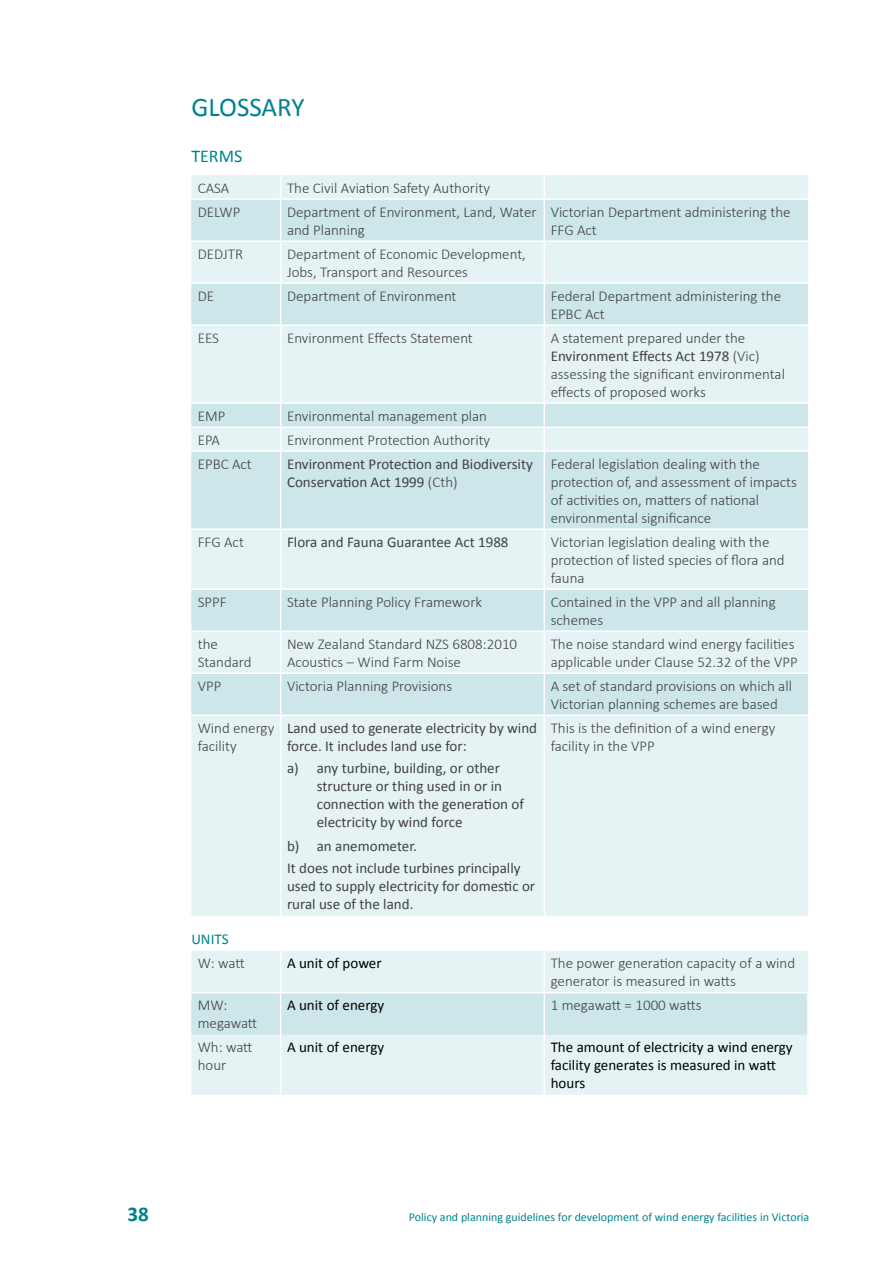
<style>
.page{position:relative;width:893px;height:1263px;background:#fff}
.page>*{position:absolute;margin:0;border:0;box-sizing:border-box;transform-origin:0 0}
.t1{font:27px "Calibri";color:#01838f}
.t2{font:700 21px "Calibri";color:#01838f}
.t3{font:18px "Calibri";color:#01838f}
.t4{font:300 15px/18px "Calibri";color:#414042}
.t5{font:15px/18px "Calibri";color:#414042}
.t6{font:15px/18px "Calibri";color:#000}
.t7{font:15px "Calibri";color:#01838f}
.t8{font:12px "Calibri";color:#01838f}
.s1{font-weight:400}
.s2{font-weight:300}
</style>
<div class="page">
<div style="left:191px;top:175px;width:617px;height:920px;background:#e6f3f4"></div>
<svg style="left:191px;top:200px;width:617px;height:835px;background:#ddeef0"></svg>
<hr style="left:280px;top:993px;width:1px;height:42px;background:#fff">
<hr style="left:544px;top:993px;width:1px;height:42px;background:#fff">
<hr style="left:807px;top:993px;width:2px;height:42px;background:#fff">
<hr style="left:280px;top:1035px;width:1px;height:60px;background:#fff">
<hr style="left:544px;top:1035px;width:1px;height:60px;background:#fff">
<hr style="left:807px;top:1035px;width:2px;height:60px;background:#fff">
<svg style="left:280px;top:175px;width:1px;height:23px"></svg>
<svg style="left:544px;top:175px;width:1px;height:23px"></svg>
<hr style="left:191px;top:198px;width:90px;height:2px;background:#fff">
<hr style="left:281px;top:198px;width:263px;height:2px;background:#fff">
<hr style="left:280px;top:200px;width:1px;height:40px;background:#fff">
<hr style="left:544px;top:198px;width:264px;height:2px;background:#fff">
<hr style="left:544px;top:200px;width:1px;height:40px;background:#fff">
<hr style="left:191px;top:240px;width:90px;height:2px;background:#fff">
<hr style="left:281px;top:240px;width:263px;height:2px;background:#fff">
<hr style="left:280px;top:242px;width:1px;height:40px;background:#fff">
<hr style="left:544px;top:240px;width:264px;height:2px;background:#fff">
<hr style="left:544px;top:242px;width:1px;height:40px;background:#fff">
<hr style="left:191px;top:282px;width:90px;height:2px;background:#fff">
<hr style="left:281px;top:282px;width:263px;height:2px;background:#fff">
<hr style="left:280px;top:284px;width:1px;height:40px;background:#fff">
<hr style="left:544px;top:282px;width:264px;height:2px;background:#fff">
<hr style="left:544px;top:284px;width:1px;height:40px;background:#fff">
<hr style="left:191px;top:324px;width:90px;height:2px;background:#fff">
<hr style="left:281px;top:324px;width:263px;height:2px;background:#fff">
<hr style="left:280px;top:326px;width:1px;height:76px;background:#fff">
<hr style="left:544px;top:324px;width:264px;height:2px;background:#fff">
<hr style="left:544px;top:326px;width:1px;height:76px;background:#fff">
<hr style="left:191px;top:402px;width:90px;height:2px;background:#fff">
<hr style="left:281px;top:402px;width:263px;height:2px;background:#fff">
<hr style="left:544px;top:402px;width:264px;height:2px;background:#fff">
<hr style="left:191px;top:426px;width:90px;height:2px;background:#fff">
<hr style="left:281px;top:426px;width:263px;height:2px;background:#fff">
<svg style="left:280px;top:404px;width:1px;height:46px"></svg>
<hr style="left:544px;top:426px;width:264px;height:2px;background:#fff">
<svg style="left:544px;top:404px;width:1px;height:46px"></svg>
<hr style="left:191px;top:450px;width:90px;height:2px;background:#fff">
<hr style="left:281px;top:450px;width:263px;height:2px;background:#fff">
<hr style="left:280px;top:452px;width:1px;height:76px;background:#fff">
<hr style="left:544px;top:450px;width:264px;height:2px;background:#fff">
<hr style="left:544px;top:452px;width:1px;height:76px;background:#fff">
<hr style="left:191px;top:528px;width:90px;height:2px;background:#fff">
<hr style="left:281px;top:528px;width:263px;height:2px;background:#fff">
<hr style="left:280px;top:530px;width:1px;height:58px;background:#fff">
<hr style="left:544px;top:528px;width:264px;height:2px;background:#fff">
<hr style="left:544px;top:530px;width:1px;height:58px;background:#fff">
<hr style="left:191px;top:588px;width:90px;height:2px;background:#fff">
<hr style="left:281px;top:588px;width:263px;height:2px;background:#fff">
<hr style="left:280px;top:590px;width:1px;height:40px;background:#fff">
<hr style="left:544px;top:588px;width:264px;height:2px;background:#fff">
<hr style="left:544px;top:590px;width:1px;height:40px;background:#fff">
<hr style="left:191px;top:630px;width:90px;height:2px;background:#fff">
<hr style="left:281px;top:630px;width:263px;height:2px;background:#fff">
<hr style="left:280px;top:632px;width:1px;height:40px;background:#fff">
<hr style="left:544px;top:630px;width:264px;height:2px;background:#fff">
<hr style="left:544px;top:632px;width:1px;height:40px;background:#fff">
<hr style="left:191px;top:672px;width:90px;height:2px;background:#fff">
<hr style="left:281px;top:672px;width:263px;height:2px;background:#fff">
<hr style="left:280px;top:674px;width:1px;height:40px;background:#fff">
<hr style="left:544px;top:672px;width:264px;height:2px;background:#fff">
<hr style="left:544px;top:674px;width:1px;height:40px;background:#fff">
<hr style="left:191px;top:714px;width:90px;height:2px;background:#fff">
<hr style="left:281px;top:714px;width:263px;height:2px;background:#fff">
<hr style="left:280px;top:716px;width:1px;height:200px;background:#fff">
<hr style="left:544px;top:714px;width:264px;height:2px;background:#fff">
<hr style="left:544px;top:716px;width:1px;height:200px;background:#fff">
<hr style="left:280px;top:951px;width:1px;height:41px;background:#fff">
<hr style="left:544px;top:951px;width:1px;height:41px;background:#fff">
<hr style="left:191px;top:992px;width:90px;height:1px;background:#fff">
<hr style="left:281px;top:992px;width:263px;height:1px;background:#fff">
<hr style="left:544px;top:992px;width:265px;height:1px;background:#fff">
<h1 class="t1" style="left:191px;top:90px;width:100px">GLOSSARY</h1>
<p class="t3" style="left:191px;top:145px;width:51px">TERMS</p>
<p class="t4" style="left:198px;top:179px;width:33px">CASA</p>
<p class="t4" style="left:287px;top:179px;width:204px">The Civil Aviation Safety Authority</p>
<p class="t4" style="left:198px;top:203px;width:44px">DELWP</p>
<p class="t4" style="left:287px;top:203px;width:251px">Department of Environment, Land, Water and Planning</p>
<p class="t4" style="left:551px;top:203px;width:241px">Victorian Department administering the<br>FFG Act</p>
<p class="t4" style="left:198px;top:245px;width:47px">DEDJTR</p>
<p class="t4" style="left:287px;top:245px;width:240px">Department of Economic Development,<br>Jobs, Transport and Resources</p>
<p class="t4" style="left:198px;top:287px;width:18px">DE</p>
<p class="t4" style="left:287px;top:287px;width:171px">Department of Environment</p>
<p class="t4" style="left:551px;top:287px;width:232px">Federal Department administering the<br>EPBC Act</p>
<p class="t4" style="left:198px;top:329px;width:23px">EES</p>
<p class="t4" style="left:287px;top:329px;width:187px">Environment Effects Statement</p>
<p class="t4" style="left:551px;top:329px;width:236px">A statement prepared under the <span class="s1">Environment Effects Act 1978</span> (Vic) assessing the significant environmental effects of proposed works</p>
<p class="t4" style="left:198px;top:407px;width:29px">EMP</p>
<p class="t4" style="left:287px;top:407px;width:202px">Environmental management plan</p>
<p class="t4" style="left:198px;top:431px;width:24px">EPA</p>
<p class="t4" style="left:287px;top:431px;width:205px">Environment Protection Authority</p>
<p class="t4" style="left:198px;top:455px;width:56px">EPBC Act</p>
<p class="t5" style="left:287px;top:455px;width:247px">Environment Protection and Biodiversity<br>Conservation Act 1999 <span class="s2">(Cth)</span></p>
<p class="t4" style="left:551px;top:455px;width:248px">Federal legislation dealing with the protection of, and assessment of impacts of activities on, matters of national environmental significance</p>
<p class="t4" style="left:198px;top:533px;width:48px">FFG Act</p>
<p class="t5" style="left:287px;top:533px;width:223px">Flora and Fauna Guarantee Act 1988</p>
<p class="t4" style="left:551px;top:533px;width:236px">Victorian legislation dealing with the protection of listed species of flora and fauna</p>
<p class="t4" style="left:198px;top:593px;width:30px">SPPF</p>
<p class="t4" style="left:287px;top:593px;width:197px">State Planning Policy Framework</p>
<p class="t4" style="left:551px;top:593px;width:227px">Contained in the VPP and all planning schemes</p>
<p class="t4" style="left:198px;top:635px;width:55px">the<br>Standard</p>
<p class="t4" style="left:287px;top:635px;width:232px">New Zealand Standard NZS 6808:2010<br>Acoustics – Wind Farm Noise</p>
<p class="t4" style="left:551px;top:635px;width:248px">The noise standard wind energy facilities applicable under Clause 52.32 of the VPP</p>
<p class="t4" style="left:198px;top:677px;width:25px">VPP</p>
<p class="t4" style="left:287px;top:677px;width:167px">Victoria Planning Provisions</p>
<p class="t4" style="left:551px;top:677px;width:243px">A set of standard provisions on which all<br>Victorian planning schemes are based</p>
<p class="t4" style="left:198px;top:719px;width:78px">Wind energy facility</p>
<p class="t5" style="left:287px;top:719px;width:252px">Land used to generate electricity by wind force. It includes land use for:</p>
<p class="t5" style="left:317px;top:759px;width:209px;text-indent:-30px">a) any turbine, building, or other structure or thing used in or in connection with the generation of electricity by wind force</p>
<p class="t5" style="left:287px;top:835px;width:235px;line-height:22.2px">b) an anemometer.<br>It does not include turbines principally</p>
<p class="t5" style="left:287px;top:877px;width:250px">used to supply electricity for domestic or rural use of the land.</p>
<p class="t4" style="left:551px;top:719px;width:226px">This is the definition of a wind energy facility in the VPP</p>
<p class="t7" style="left:191px;top:930px;width:38px">UNITS</p>
<p class="t4" style="left:198px;top:954px;width:49px">W: watt</p>
<p class="t6" style="left:287px;top:954px;width:96px">A unit of power</p>
<p class="t4" style="left:551px;top:954px;width:246px">The power generation capacity of a wind generator is measured in watts</p>
<p class="t4" style="left:198px;top:996px;width:61px">MW: megawatt</p>
<p class="t6" style="left:287px;top:996px;width:99px">A unit of energy</p>
<p class="t4" style="left:551px;top:996px;width:152px">1 megawatt = 1000 watts</p>
<p class="t4" style="left:198px;top:1038px;width:56px">Wh: watt hour</p>
<p class="t6" style="left:287px;top:1038px;width:99px">A unit of energy</p>
<p class="t6" style="left:551px;top:1038px;width:244px">The amount of electricity a wind energy facility generates is measured in watt hours</p>
<h2 class="t2" style="left:128px;top:1200px;width:23px">38</h2>
<p class="t8" style="left:409px;top:1209px;width:402px">Policy and planning guidelines for development of wind energy facilities in Victoria</p>
</div>
